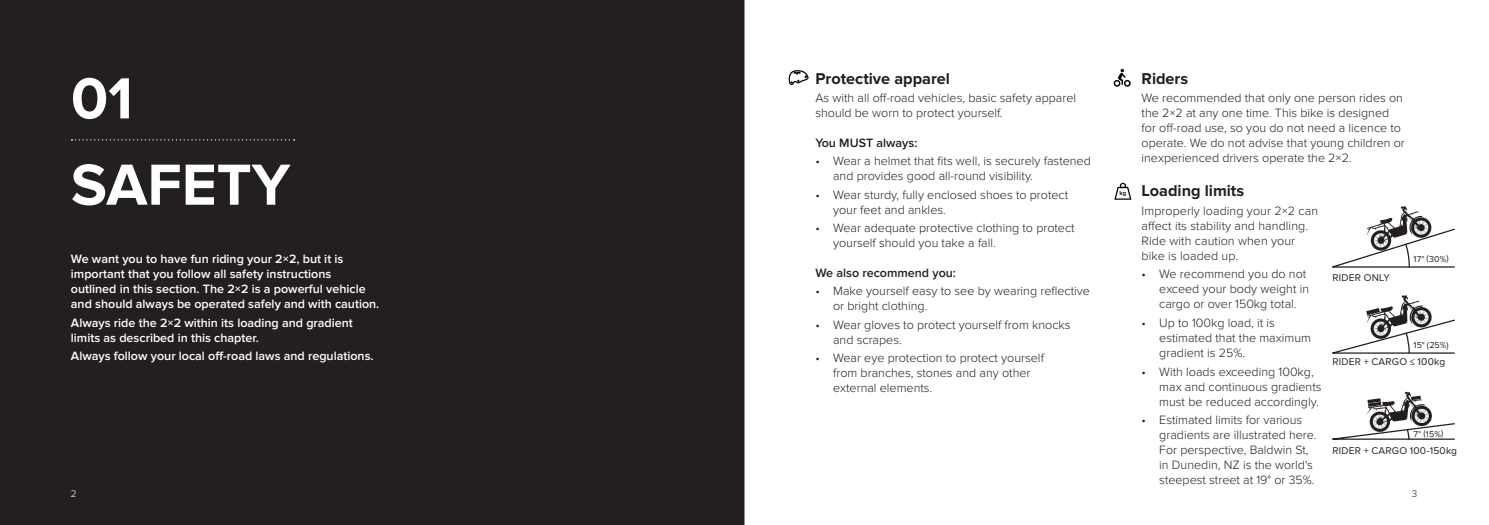
<style>
.page{position:relative;width:1489px;height:525px;background:#fff}
.page>*{position:absolute;margin:0;border:0;box-sizing:border-box;transform-origin:0 0}
.Section_Header{font:700 60px/86.2px "Proxima Nova";color:#fff}
.Page_header{font:700 16.25px "Proxima Nova";color:#231f20}
.Body_copy{font:300 12.5px/15px "Proxima Nova";color:#231f20}
.Section_Intro{font:600 12.5px/15px "Proxima Nova";color:#fff}
.Copy_Sub{font:600 12.5px "Proxima Nova";color:#231f20}
.t1{font:10.12px "Proxima Nova";letter-spacing:.02em;color:#231f20}
.Captions{font:300 10px "Proxima Nova";color:#fff}
.t2{font:300 10px "Proxima Nova";color:#231f20}
.t3{font:8.88px "Proxima Nova";letter-spacing:.02em;color:#231f20}
.t4{font:700 6.12px "Proxima Nova";color:#231f20}
</style>
<div class="page">
<div style="left:0;top:0;width:744px;height:524px;background:#231f20"></div>
<svg style="left:71px;top:139px;width:223px;height:1px"></svg>
<svg style="left:788px;top:70px;width:21px;height:16px"></svg>
<div style="left:1123px;top:80px;width:7px;height:7px;border:1px solid #000001;border-radius:50%"></div>
<div style="left:1113px;top:80px;width:7px;height:7px;border:1px solid #000001;border-radius:50%"></div>
<svg style="left:1117px;top:69px;width:8px;height:16px"></svg>
<svg style="left:1114px;top:182px;width:18px;height:18px"></svg>
<svg style="left:1332px;top:206px;width:123px;height:62px"></svg>
<svg style="left:1332px;top:295px;width:123px;height:59px"></svg>
<svg style="left:1332px;top:391px;width:123px;height:49px"></svg>
<p class="Section_Header" style="left:71px;top:57px;width:221px">01<br>SAFETY</p>
<p class="Section_Intro" style="left:71px;top:251px;width:310px">We want you to have fun riding your 2×2, but it is important that you follow all safety instructions outlined in this section. The 2×2 is a powerful vehicle and should always be operated safely and with caution.</p>
<p class="Section_Intro" style="left:71px;top:315px;width:283px">Always ride the 2×2 within its loading and gradient limits as described in this chapter.</p>
<p class="Section_Intro" style="left:71px;top:348px;width:304px">Always follow your local off-road laws and regulations.</p>
<p class="Page_header" style="left:815px;top:69px;width:136px">Protective apparel</p>
<p class="Body_copy" style="left:815px;top:91px;width:262px">As with all off-road vehicles, basic safety apparel should be worn to protect yourself.</p>
<p class="Copy_Sub" style="left:815px;top:135px;width:104px">You MUST always:</p>
<p class="Body_copy" style="left:833px;top:153px;width:259px;text-indent:-18px">• Wear a helmet that fits well, is securely fastened and provides good all-round visibility.</p>
<p class="Body_copy" style="left:833px;top:187px;width:236px;text-indent:-18px">• Wear sturdy, fully enclosed shoes to protect your feet and ankles.</p>
<p class="Body_copy" style="left:833px;top:221px;width:243px;text-indent:-18px">• Wear adequate protective clothing to protect yourself should you take a fall.</p>
<p class="Copy_Sub" style="left:815px;top:265px;width:142px">We also recommend you:</p>
<p class="Body_copy" style="left:833px;top:283px;width:258px;text-indent:-18px">• Make yourself easy to see by wearing reflective or bright clothing.</p>
<p class="Body_copy" style="left:833px;top:317px;width:239px;text-indent:-18px">• Wear gloves to protect yourself from knocks and scrapes.</p>
<p class="Body_copy" style="left:833px;top:350px;width:212px;text-indent:-18px">• Wear eye protection to protect yourself from branches, stones and any other external elements.</p>
<p class="t4" style="left:1119px;top:190px;width:8px">kg</p>
<p class="Page_header" style="left:1141px;top:69px;width:48px">Riders</p>
<p class="Body_copy" style="left:1141px;top:91px;width:265px">We recommended that only one person rides on the 2×2 at any one time. This bike is designed for off-road use, so you do not need a licence to operate. We do not advise that young children or inexperienced drivers operate the 2×2.</p>
<p class="Page_header" style="left:1141px;top:181px;width:104px">Loading limits</p>
<p class="Body_copy" style="left:1141px;top:203px;width:178px">Improperly loading your 2×2 can affect its stability and handling.<br>Ride with caution when your bike is loaded up.</p>
<p class="Body_copy" style="left:1159px;top:266px;width:151px;text-indent:-18px">• We recommend you do not exceed your body weight in cargo or over 150kg total.</p>
<p class="Body_copy" style="left:1159px;top:315px;width:153px;text-indent:-18px">• Up to 100kg load, it is estimated that the maximum gradient is 25%.</p>
<p class="Body_copy" style="left:1159px;top:364px;width:164px;text-indent:-18px">• With loads exceeding 100kg, max and continuous gradients must be reduced accordingly.</p>
<p class="Body_copy" style="left:1159px;top:412px;width:159px;text-indent:-18px">• Estimated limits for various gradients are illustrated here.<br>For perspective, Baldwin St, in Dunedin, NZ is the world's steepest street at 19° or 35%.</p>
<p class="t3" style="left:1413px;top:254px;width:37px">17° (30%)</p>
<p class="t1" style="left:1332px;top:272px;width:59px">RIDER ONLY</p>
<p class="t3" style="left:1413px;top:340px;width:37px">15° (25%)</p>
<p class="t1" style="left:1332px;top:355px;width:114px">RIDER + CARGO ≤ 100kg</p>
<p class="t3" style="left:1413px;top:428px;width:31px">7° (15%)</p>
<p class="t1" style="left:1332px;top:444px;width:126px">RIDER + CARGO 100-150kg</p>
<p class="Captions" style="left:71px;top:488px;width:7px">2</p>
<p class="t2" style="left:1411px;top:488px;width:7px">3</p>
</div>
